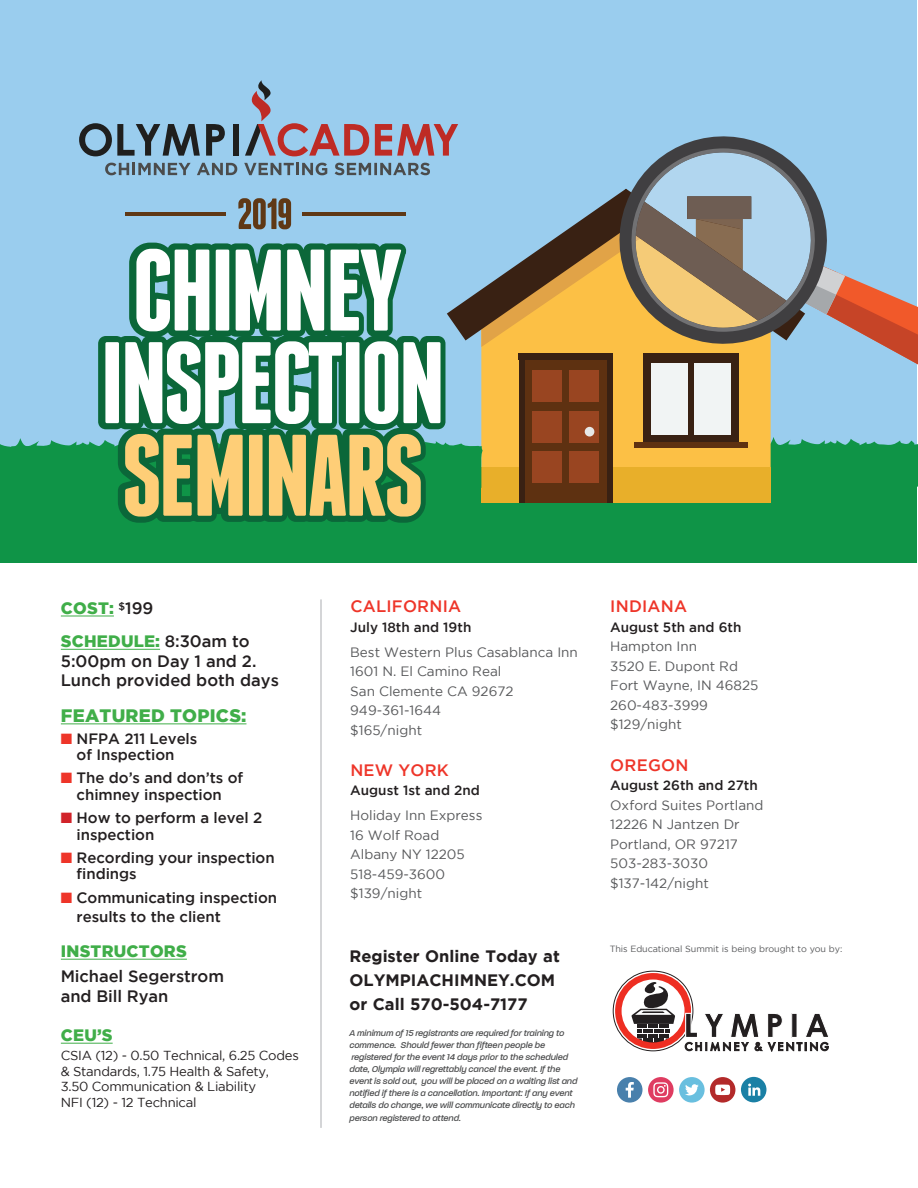
<style>
.page{position:relative;width:918px;height:1188px;background:#fff}
.page>*{position:absolute;margin:0;border:0;box-sizing:border-box;transform-origin:0 0}
.t1{font:900 18px "Gotham";letter-spacing:.015em;color:#40ae49}
.t2{font:500 16.5px/19.5px "Gotham";color:#231f20}
.t3{font:700 16.5px/24px "Gotham";color:#231f20}
.t4{font:900 16.5px/33.3px "Gotham";letter-spacing:.015em;color:#40ae49}
.t5{font:500 16.5px "Gotham";letter-spacing:.015em;color:#ee3529}
.t6{font:500 15px/16.5px "Gotham";letter-spacing:-.005em;color:#231f20}
.t7{font:13.5px/19.5px "Gotham";color:#57585a}
.t8{font:500 13.5px "Gotham";color:#231f20}
.t9{font:13.05px/15.6px "Gotham";letter-spacing:-.02em;color:#231f20}
.t10{font:italic 500 9.15px/12.1px "Paralucent";color:#4b4c4d}
.t11{font:9px "Gotham";letter-spacing:-.01em;color:#57585a}
.s1{font-weight:500;color:#231f20}
.s2{color:#ee3529}
.s3{color:#d1232a}
</style>
<div class="page">
<hr style="left:61px;top:616px;width:53px;height:1px;background:#40ae49">
<hr style="left:61px;top:649px;width:99px;height:1px;background:#40ae49">
<hr style="left:61px;top:724px;width:185px;height:1px;background:#40ae49">
<hr style="left:61px;top:959px;width:126px;height:1px;background:#40ae49">
<hr style="left:61px;top:1043px;width:52px;height:1px;background:#40ae49">
<hr style="left:320px;top:599px;width:2px;height:529px;background:#c7c8ca">
<div style="left:1px;top:1px;width:916px;height:449px;background:#9acdee"></div>
<div style="left:1px;top:475px;width:916px;height:88px;background:#0f9447"></div>
<svg style="left:1px;top:80px;width:916px;height:443px"></svg>
<svg style="left:613px;top:971px;width:216px;height:80px"></svg>
<div style="left:617px;top:1077px;width:26px;height:26px;background:#4980ac;border-radius:50%"></div>
<svg style="left:626px;top:1082px;width:8px;height:16px"></svg>
<svg style="left:648px;top:1077px;width:26px;height:26px"></svg>
<svg style="left:653px;top:1082px;width:15px;height:15px"></svg>
<div style="left:710px;top:1077px;width:25px;height:26px;background:#b32a2a;border-radius:50%"></div>
<svg style="left:715px;top:1085px;width:15px;height:10px"></svg>
<div style="left:679px;top:1077px;width:26px;height:26px;background:#69bfdf;border-radius:50%"></div>
<svg style="left:685px;top:1084px;width:14px;height:11px"></svg>
<div style="left:741px;top:1077px;width:25px;height:25px;background:#1a80a5;border-radius:50%"></div>
<svg style="left:748px;top:1084px;width:12px;height:12px"></svg>
<h2 class="t4" style="left:61px;top:591px;width:190px">COST: <sup>$</sup><span class="s1">199<br></span>SCHEDULE: <span class="s1">8:30am to</span></h2>
<h2 class="t2" style="left:61px;top:651px;width:220px">5:00pm on Day 1 and 2.<br>Lunch provided both days</h2>
<h1 class="t1" style="left:61px;top:705px;width:187px">FEATURED TOPICS:</h1>
<h3 class="t6" style="left:61px;top:730px;width:138px;text-align:center"><span class="s2">■</span> NFPA 211 Levels of Inspection</h3>
<h3 class="t6" style="left:61px;top:769px;width:184px;text-align:center"><span class="s2">■</span> The do’s and don’ts of chimney inspection</h3>
<h3 class="t6" style="left:77px;top:809px;width:187px;text-indent:-16px"><span class="s3">■</span> How to perform a level 2 inspection</h3>
<h3 class="t6" style="left:77px;top:849px;width:200px;text-indent:-16px"><span class="s2">■</span> Recording your inspection findings</h3>
<h3 class="t6" style="left:77px;top:887px;width:202px;line-height:19.8px;text-indent:-16px"><span class="s2">■</span> Communicating inspection results to the client</h3>
<h2 class="t4" style="left:61px;top:934px;width:127px">INSTRUCTORS</h2>
<h2 class="t2" style="left:61px;top:966px;width:165px">Michael Segerstrom and Bill Ryan</h2>
<h2 class="t4" style="left:61px;top:1018px;width:53px">CEU’S</h2>
<h3 class="t9" style="left:61px;top:1047px;width:240px">CSIA (12) - 0.50 Technical, 6.25 Codes &amp; Standards, 1.75 Health &amp; Safety,<br>3.50 Communication &amp; Liability<br>NFI (12) - 12 Technical</h3>
<h2 class="t5" style="left:350px;top:597px;width:112px">CALIFORNIA</h2>
<h3 class="t8" style="left:350px;top:620px;width:123px">July 18th and 19th</h3>
<h3 class="t7" style="left:350px;top:642px;width:229px">Best Western Plus Casablanca Inn<br>1601 N. El Camino Real<br>San Clemente CA 92672<br>949-361-1644<br>$165/night</h3>
<h2 class="t5" style="left:350px;top:761px;width:100px">NEW YORK</h2>
<h3 class="t8" style="left:350px;top:783px;width:131px">August 1st and 2nd</h3>
<h3 class="t7" style="left:350px;top:806px;width:134px">Holiday Inn Express<br>16 Wolf Road<br>Albany NY 12205<br>518-459-3600 $139/night</h3>
<h2 class="t3" style="left:349px;top:944px;width:212px">Register Online Today at<br>OLYMPIACHIMNEY.COM or Call 570-504-7177</h2>
<p class="t10" style="left:350px;top:1027px;width:229px">A minimum of 15 registrants are required for training to commence. Should fewer than fifteen people be registered for the event 14 days prior to the scheduled date, Olympia will regrettably cancel the event. If the event is sold out, you will be placed on a waiting list and notified if there is a cancellation. Important: If any event details do change, we will communicate directly to each person registered to attend.</p>
<h2 class="t5" style="left:610px;top:597px;width:78px">INDIANA</h2>
<h3 class="t8" style="left:610px;top:620px;width:133px">August 5th and 6th</h3>
<h3 class="t7" style="left:610px;top:637px;width:150px">Hampton Inn<br>3520 E. Dupont Rd<br>Fort Wayne, IN 46825<br>260-483-3999 $129/night</h3>
<h2 class="t5" style="left:610px;top:755px;width:80px">OREGON</h2>
<h3 class="t8" style="left:610px;top:778px;width:149px">August 26th and 27th</h3>
<h3 class="t7" style="left:610px;top:795px;width:155px">Oxford Suites Portland<br>12226 N Jantzen Dr<br>Portland, OR 97217<br>503-283-3030 $137-142/night</h3>
<p class="t11" style="left:610px;top:944px;width:234px">This Educational Summit is being brought to you by:</p>
</div>
